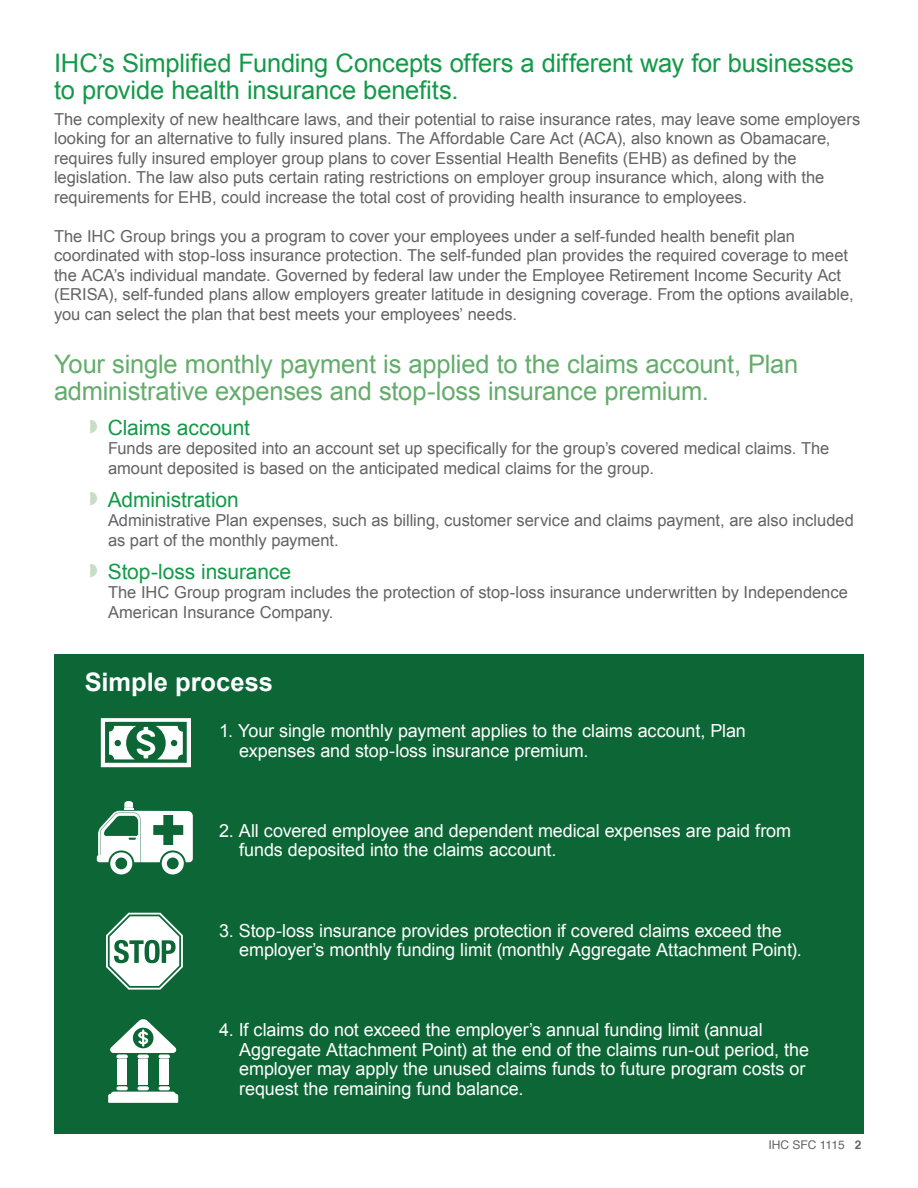
<style>
.page{position:relative;width:918px;height:1188px;background:#fff}
.page>*{position:absolute;margin:0;border:0;box-sizing:border-box;transform-origin:0 0}
.t1{font:25.5px/27px "Arial";letter-spacing:-.01em;color:#64ac6c}
.t2{font:25.5px/27px "Arial";letter-spacing:-.005em;color:#129a48}
.t3{font:700 25.5px "Arial";color:#fff}
.t4{font:21px "Arial";letter-spacing:-.01em;color:#129a48}
.t5{font:18px/19.5px "Arial";letter-spacing:-.005em;color:#fff}
.t6{font:16.5px/19.5px "Arial";color:#636366}
.t7{font:12px "Helvetica";color:#636366}
.s1{font-family:"Monotype Sorts";font-size:18px;color:#c8ddc5}
.s2{font-weight:700}
</style>
<div class="page">
<div style="left:54px;top:654px;width:810px;height:480px;background:#0c6635"></div>
<div style="left:160px;top:1060px;width:9px;height:25px;background:#fff"></div>
<div style="left:139px;top:1060px;width:9px;height:25px;background:#fff"></div>
<div style="left:118px;top:1060px;width:9px;height:25px;background:#fff"></div>
<svg style="left:159px;top:1055px;width:11px;height:4px"></svg>
<svg style="left:159px;top:1086px;width:11px;height:4px"></svg>
<svg style="left:137px;top:1055px;width:12px;height:4px"></svg>
<svg style="left:137px;top:1086px;width:12px;height:4px"></svg>
<svg style="left:116px;top:1055px;width:12px;height:4px"></svg>
<svg style="left:116px;top:1086px;width:12px;height:4px"></svg>
<svg style="left:108px;top:1092px;width:70px;height:11px"></svg>
<svg style="left:110px;top:1019px;width:67px;height:34px"></svg>
<svg style="left:97px;top:801px;width:96px;height:73px"></svg>
<svg style="left:101px;top:718px;width:90px;height:49px"></svg>
<svg style="left:106px;top:913px;width:77px;height:77px"></svg>
<p class="t2" style="left:54px;top:49px;width:801px">IHC’s Simplified Funding Concepts offers a different way for businesses to provide health insurance benefits.</p>
<p class="t6" style="left:54px;top:109px;width:808px">The complexity of new healthcare laws, and their potential to raise insurance rates, may leave some employers looking for an alternative to fully insured plans. The Affordable Care Act (ACA), also known as Obamacare, requires fully insured employer group plans to cover Essential Health Benefits (EHB) as defined by the legislation. The law also puts certain rating restrictions on employer group insurance which, along with the requirements for EHB, could increase the total cost of providing health insurance to employees.</p>
<p class="t6" style="left:54px;top:226px;width:801px">The IHC Group brings you a program to cover your employees under a self-funded health benefit plan coordinated with stop-loss insurance protection. The self-funded plan provides the required coverage to meet the ACA’s individual mandate. Governed by federal law under the Employee Retirement Income Security Act (ERISA), self-funded plans allow employers greater latitude in designing coverage. From the options available, you can select the plan that best meets your employees’ needs.</p>
<p class="t1" style="left:54px;top:351px;width:746px">Your single monthly payment is applied to the claims account, Plan administrative expenses and stop-loss insurance premium.</p>
<p class="t4" style="left:90px;top:413px;width:162px"><span class="s1">W</span> Claims account</p>
<p class="t6" style="left:108px;top:439px;width:723px">Funds are deposited into an account set up specifically for the group’s covered medical claims. The amount deposited is based on the anticipated medical claims for the group.</p>
<p class="t4" style="left:90px;top:485px;width:151px"><span class="s1">W</span> Administration</p>
<p class="t6" style="left:108px;top:511px;width:747px">Administrative Plan expenses, such as billing, customer service and claims payment, are also included as part of the monthly payment.</p>
<p class="t4" style="left:90px;top:557px;width:203px"><span class="s1">W</span> Stop-loss insurance</p>
<p class="t6" style="left:108px;top:583px;width:742px">The IHC Group program includes the protection of stop-loss insurance underwritten by Independence<br>American Insurance Company.</p>
<p class="t3" style="left:85px;top:665px;width:190px">Simple process</p>
<p class="t5" style="left:239px;top:721px;width:508px;text-indent:-20px">1. Your single monthly payment applies to the claims account, Plan expenses and stop-loss insurance premium.</p>
<p class="t5" style="left:239px;top:821px;width:553px;text-indent:-20px">2. All covered employee and dependent medical expenses are paid from funds deposited into the claims account.</p>
<p class="t5" style="left:239px;top:921px;width:564px;text-indent:-20px">3. Stop-loss insurance provides protection if covered claims exceed the employer’s monthly funding limit (monthly Aggregate Attachment Point).</p>
<p class="t5" style="left:239px;top:1021px;width:571px;text-indent:-20px">4. If claims do not exceed the employer’s annual funding limit (annual Aggregate Attachment Point) at the end of the claims run-out period, the employer may apply the unused claims funds to future program costs or request the remaining fund balance.</p>
<p class="t7" style="left:769px;top:1135px;width:94px">IHC SFC 1115 <span class="s2">2</span></p>
</div>
